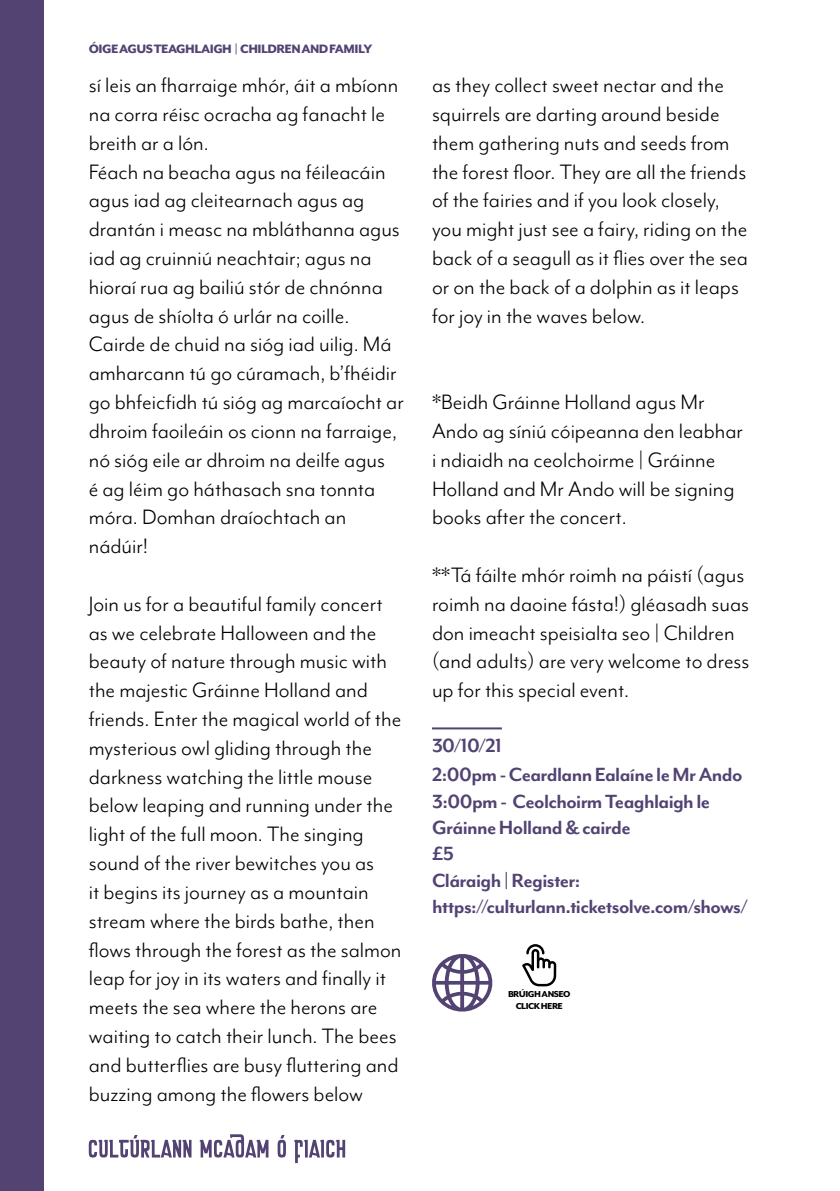
<style>
.page{position:relative;width:840px;height:1191px;background:#fff}
.page>*{position:absolute;margin:0;border:0;box-sizing:border-box;transform-origin:0 0}
.t1{font:24px/28.8px "Mr Eaves Mod OT";color:#000}
.t2{font:700 22px/26.4px "Mr Eaves Mod OT";letter-spacing:-.03em;color:#524373}
.t3{font:800 14px "Mr Eaves Mod OT";letter-spacing:-.035em;color:#524373}
.t4{font:800 10px/12px "Mr Eaves Mod OT";letter-spacing:-.05em;color:#000;text-align:center}
</style>
<div class="page">
<svg style="left:89px;top:1135px;width:102px;height:22px"></svg>
<svg style="left:199px;top:1134px;width:69px;height:23px"></svg>
<svg style="left:277px;top:1135px;width:9px;height:22px"></svg>
<svg style="left:293px;top:1139px;width:52px;height:24px"></svg>
<div style="left:0;top:0;width:43px;height:1191px;background:#524373"></div>
<hr style="left:432px;top:727px;width:69px;height:2px;background:#524373">
<svg style="left:432px;top:954px;width:61px;height:58px"></svg>
<svg style="left:522px;top:944px;width:34px;height:42px"></svg>
<p class="t3" style="left:89px;top:41px;width:285px">ÓIGE AGUS TEAGHLAIGH | CHILDREN AND FAMILY</p>
<p class="t1" style="left:89px;top:70px;width:316px">sí leis an fharraige mhór, áit a mbíonn na corra réisc ocracha ag fanacht le breith ar a lón.<br>Féach na beacha agus na féileacáin agus iad ag cleitearnach agus ag drantán i measc na mbláthanna agus iad ag cruinniú neachtair; agus na hioraí rua ag bailiú stór de chnónna agus de shíolta ó urlár na coille.<br>Cairde de chuid na sióg iad uilig. Má amharcann tú go cúramach, b’fhéidir go bhfeicfidh tú sióg ag marcaíocht ar dhroim faoileáin os cionn na farraige, nó sióg eile ar dhroim na deilfe agus<br>é ag léim go háthasach sna tonnta móra. Domhan draíochtach an nádúir!</p>
<p class="t1" style="left:89px;top:589px;width:314px">Join us for a beautiful family concert as we celebrate Halloween and the beauty of nature through music with the majestic Gráinne Holland and friends. Enter the magical world of the mysterious owl gliding through the darkness watching the little mouse below leaping and running under the light of the full moon. The singing sound of the river bewitches you as<br>it begins its journey as a mountain stream where the birds bathe, then flows through the forest as the salmon leap for joy in its waters and finally it meets the sea where the herons are waiting to catch their lunch. The bees and butterflies are busy fluttering and buzzing among the flowers below</p>
<p class="t1" style="left:432px;top:70px;width:317px">as they collect sweet nectar and the squirrels are darting around beside them gathering nuts and seeds from the forest floor. They are all the friends of the fairies and if you look closely, you might just see a fairy, riding on the back of a seagull as it flies over the sea or on the back of a dolphin as it leaps for joy in the waves below.</p>
<p class="t1" style="left:432px;top:387px;width:312px">*Beidh Gráinne Holland agus Mr<br>Ando ag síniú cóipeanna den leabhar i ndiaidh na ceolchoirme | Gráinne<br>Holland and Mr Ando will be signing books after the concert.</p>
<p class="t1" style="left:432px;top:560px;width:319px">**Tá fáilte mhór roimh na páistí (agus roimh na daoine fásta!) gléasadh suas don imeacht speisialta seo | Children (and adults) are very welcome to dress up for this special event.</p>
<p class="t2" style="left:432px;top:731px;width:312px;line-height:28.8px">30/10/21<br>2:00pm - Ceardlann Ealaíne le Mr Ando</p>
<p class="t2" style="left:432px;top:787px;width:317px">3:00pm - Ceolchoirm Teaghlaigh le<br>Gráinne Holland &amp; cairde<br>£5<br>Cláraigh | Register: https://culturlann.ticketsolve.com/shows/</p>
<p class="t4" style="left:507px;top:987px;width:64px">BRÚIGH ANSEO<br>CLICK HERE</p>
</div>
